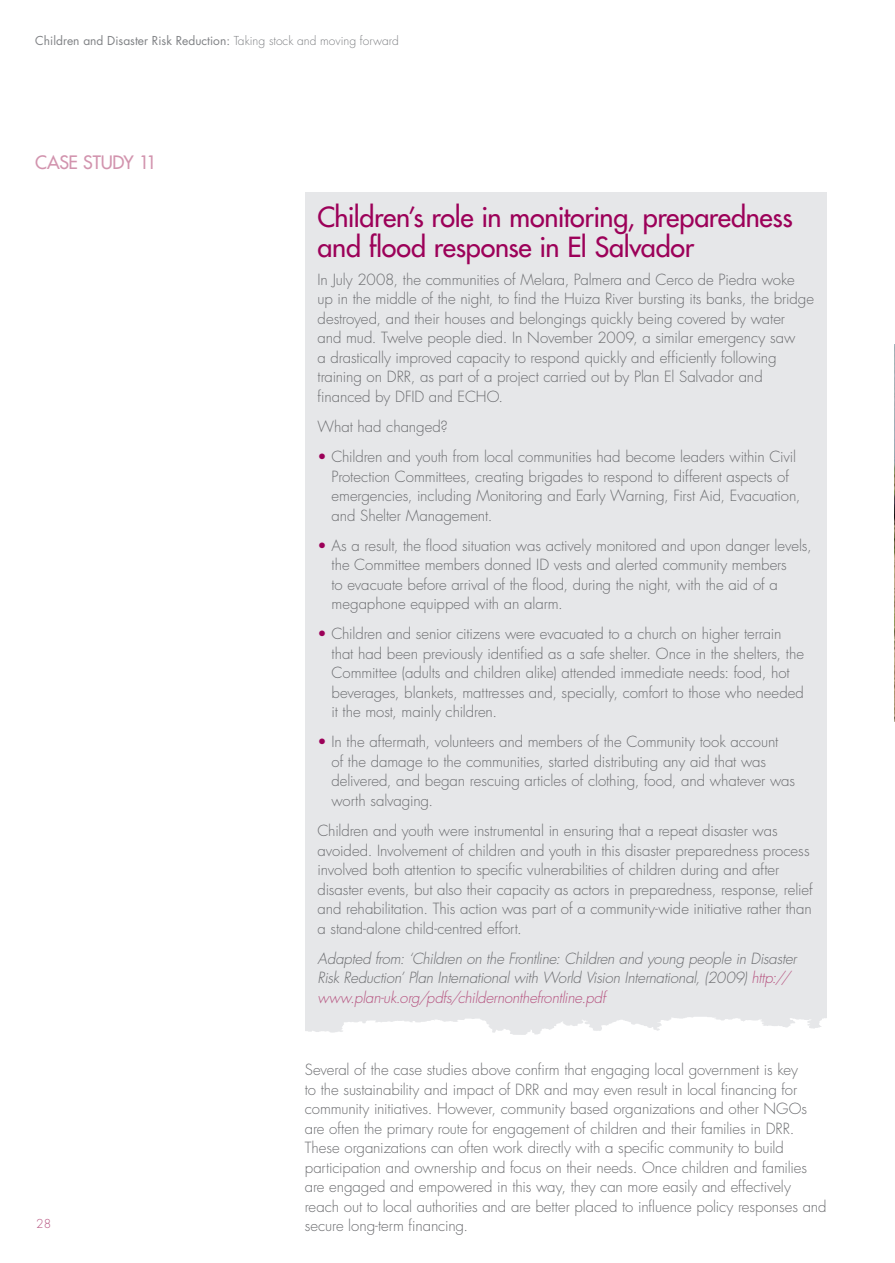
<style>
.page{position:relative;width:895px;height:1263px;background:#fff}
.page>*{position:absolute;margin:0;border:0;box-sizing:border-box;transform-origin:0 0}
.t1{font:27px/30px "Futura";letter-spacing:-.01em;color:#9c0159}
.t2{font:18px "Futura";letter-spacing:-.015em;color:#d294ae}
.t3{font:300 15px/19.5px "Futura";letter-spacing:-.005em;color:#6c6d70}
.t4{font:italic 300 15px/19.5px "Futura";letter-spacing:-.015em;color:#6c6d70}
.t5{font:12px "Futura";color:#808285}
.t6{font:300 12px "Futura";color:#b65480}
.s1{font-weight:300}
.s2{color:#9c0159}
.s3{color:#b65480}
</style>
<div class="page">
<div style="left:305px;top:193px;width:521px;height:848px;background:#e6e7e9"></div>
<svg style="left:305px;top:1017px;width:522px;height:24px;fill:#fff"></svg>
<hr style="left:894px;top:344px;width:1px;height:484px;background:#00aeef">
<img style="left:894px;top:344px;width:1px;height:412px">
<p class="t5" style="left:35px;top:32px;width:365px">Children and Disaster Risk Reduction: <span class="s1">Taking stock and moving forward</span></p>
<p class="t2" style="left:35px;top:150px;width:123px">CASE STUDY 11</p>
<p class="t6" style="left:36px;top:1216px;width:16px">28</p>
<h1 class="t1" style="left:317px;top:202px;width:476px">Children’s role in monitoring, preparedness and flood response in El Salvador</h1>
<p class="t3" style="left:317px;top:270px;width:498px">In July 2008, the communities of Melara, Palmera and Cerco de Piedra woke<br>up in the middle of the night, to find the Huiza River bursting its banks, the bridge destroyed, and their houses and belongings quickly being covered by water<br>and mud. Twelve people died. In November 2009, a similar emergency saw<br>a drastically improved capacity to respond quickly and efficiently following training on DRR, as part of a project carried out by Plan El Salvador and financed by DFID and ECHO.</p>
<p class="t3" style="left:317px;top:417px;width:132px">What had changed?</p>
<p class="t3" style="left:331px;top:447px;width:470px;text-indent:-14px"><span class="s2">•</span> Children and youth from local communities had become leaders within Civil Protection Committees, creating brigades to respond to different aspects of emergencies, including Monitoring and Early Warning, First Aid, Evacuation, and Shelter Management.</p>
<p class="t3" style="left:331px;top:536px;width:481px;text-indent:-14px"><span class="s2">•</span> As a result, the flood situation was actively monitored and upon danger levels, the Committee members donned ID vests and alerted community members<br>to evacuate before arrival of the flood, during the night, with the aid of a megaphone equipped with an alarm.</p>
<p class="t3" style="left:331px;top:624px;width:474px;text-indent:-14px"><span class="s2">•</span> Children and senior citizens were evacuated to a church on higher terrain that had been previously identified as a safe shelter. Once in the shelters, the Committee (adults and children alike) attended immediate needs: food, hot beverages, blankets, mattresses and, specially, comfort to those who needed it the most, mainly children.</p>
<p class="t3" style="left:331px;top:732px;width:465px;text-indent:-14px"><span class="s2">•</span> In the aftermath, volunteers and members of the Community took account<br>of the damage to the communities, started distributing any aid that was delivered, and began rescuing articles of clothing, food, and whatever was worth salvaging.</p>
<p class="t3" style="left:317px;top:821px;width:496px">Children and youth were instrumental in ensuring that a repeat disaster was avoided. Involvement of children and youth in this disaster preparedness process involved both attention to specific vulnerabilities of children during and after disaster events, but also their capacity as actors in preparedness, response, relief and rehabilitation. This action was part of a community-wide initiative rather than a stand-alone child-centred effort.</p>
<p class="t4" style="left:317px;top:949px;width:480px">Adapted from: ‘Children on the Frontline: Children and young people in Disaster<br>Risk Reduction’ Plan International with World Vision International, (2009) <span class="s3">http:// www.plan-uk.org/pdfs/childernonthefrontline.pdf</span></p>
<p class="t3" style="left:305px;top:1060px;width:523px">Several of the case studies above confirm that engaging local government is key<br>to the sustainability and impact of DRR and may even result in local financing for community initiatives. However, community based organizations and other NGOs are often the primary route for engagement of children and their families in DRR.<br>These organizations can often work directly with a specific community to build participation and ownership and focus on their needs. Once children and families are engaged and empowered in this way, they can more easily and effectively reach out to local authorities and are better placed to influence policy responses and secure long-term financing.</p>
</div>
